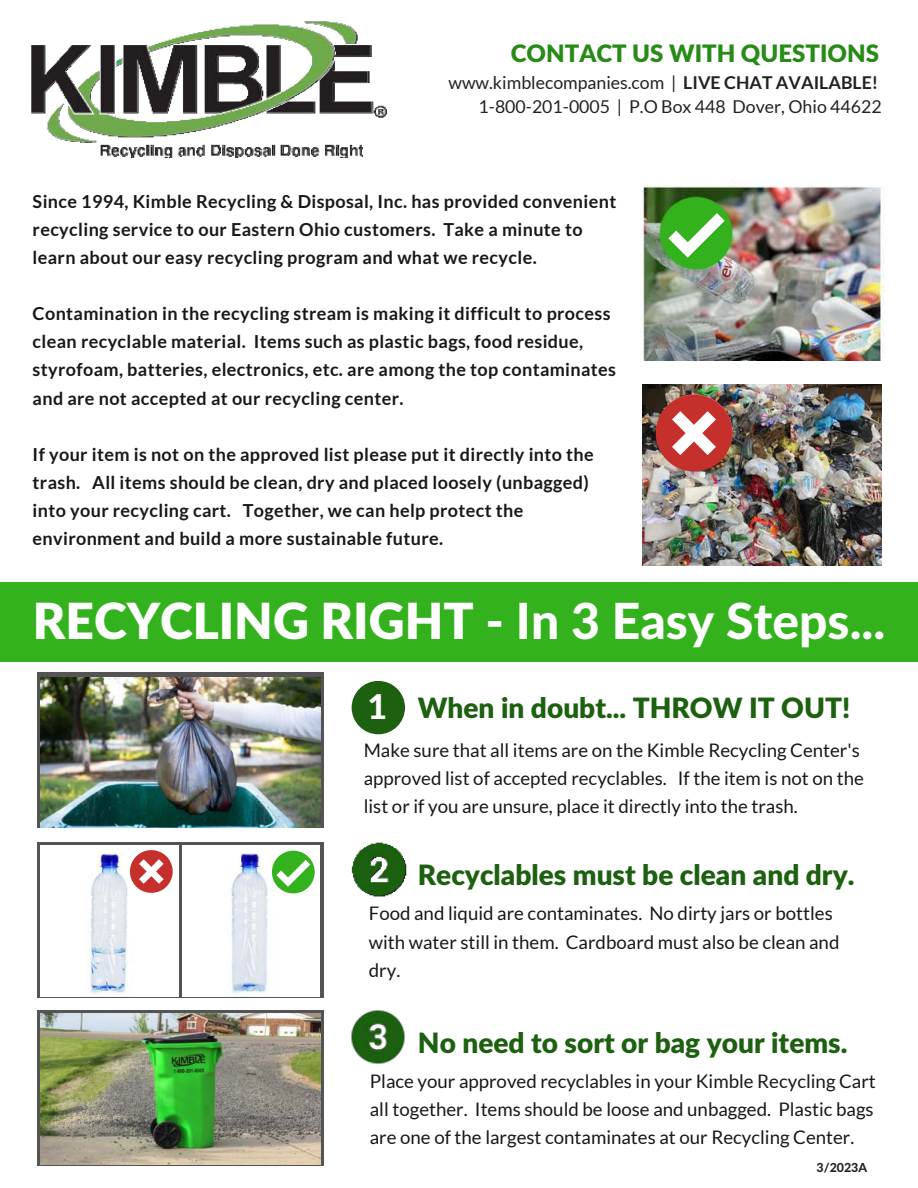
<style>
.page{position:relative;width:918px;height:1188px;background:#fff}
.page>*{position:absolute;margin:0;border:0;box-sizing:border-box;transform-origin:0 0}
.t1{font:800 49.8px "Lato Latin";color:#fff}
.t2{font:800 34.2px "Lato Latin";color:#fff}
.t3{font:900 28.05px "Lato Latin";color:#1c6010}
.t4{font:900 24px "Lato Latin";color:#288b17}
.t5{font:18.6px/28.2px "Lato";color:#181818}
.t6{font:700 18px/28.2px "Lato";letter-spacing:.02em;color:#181818}
.t7{font:17.7px/24.2px "Lato";color:#222;text-align:right}
.t8{font:800 12.45px "Lato Latin";color:#222}
.s1{font-weight:700}
.s2{font-weight:900}
</style>
<div class="page">
<div style="left:37px;top:842px;width:287px;height:156px;background:#545454"></div>
<img style="left:40px;top:846px;width:139px;height:151px">
<img style="left:31px;top:21px;width:356px;height:137px">
<img style="left:642px;top:183px;width:242px;height:178px">
<img style="left:642px;top:384px;width:240px;height:182px">
<img style="left:351px;top:842px;width:56px;height:55px">
<img style="left:351px;top:1010px;width:54px;height:54px">
<div style="left:0;top:582px;width:918px;height:79px;background:#33b21e"></div>
<div style="left:352px;top:681px;width:53px;height:53px;background:#1c6010;border-radius:50%"></div>
<img style="left:182px;top:846px;width:138px;height:151px">
<svg style="left:272px;top:851px;width:43px;height:42px;background:#7bcd6e"></svg>
<svg style="left:130px;top:850px;width:43px;height:43px;background:#dc8280"></svg>
<img style="left:661px;top:198px;width:71px;height:71px">
<img style="left:656px;top:395px;width:76px;height:76px">
<svg style="left:37px;top:1010px;width:287px;height:156px;background:#66645f"></svg>
<img style="left:40px;top:1013px;width:280px;height:151px">
<div style="left:37px;top:672px;width:287px;height:156px;background:#545454"></div>
<img style="left:40px;top:677px;width:280px;height:151px">
<h3 class="t4" style="left:511px;top:39px;width:370px">CONTACT US WITH QUESTIONS</h3>
<p class="t7" style="left:449px;top:70px;width:435px">www.kimblecompanies.com | <span class="s1">LIVE CHAT AVAILABLE!<br></span>1-800-201-0005 | P.O Box 448 Dover, Ohio 44622</p>
<p class="t6" style="left:33px;top:187px;width:585px">Since 1994, Kimble Recycling &amp; Disposal, Inc. has provided convenient recycling service to our Eastern Ohio customers. Take a minute to learn about our easy recycling program and what we recycle.</p>
<p class="t6" style="left:33px;top:299px;width:585px">Contamination in the recycling stream is making it difficult to process clean recyclable material. Items such as plastic bags, food residue, styrofoam, batteries, electronics, etc. are among the top contaminates and are not accepted at our recycling center.</p>
<p class="t6" style="left:33px;top:440px;width:563px">If your item is not on the approved list please put it directly into the trash. All items should be clean, dry and placed loosely (unbagged) into your recycling cart. Together, we can help protect the environment and build a more sustainable future.</p>
<h1 class="t1" style="left:33px;top:591px;width:854px"><span class="s2">RECYCLING RIGHT</span> - In 3 Easy Steps...</h1>
<h2 class="t2" style="left:368px;top:686px;width:21px">1</h2>
<h3 class="t3" style="left:418px;top:692px;width:434px">When in doubt... THROW IT OUT!</h3>
<p class="t5" style="left:364px;top:736px;width:502px">Make sure that all items are on the Kimble Recycling Center's approved list of accepted recyclables. If the item is not on the list or if you are unsure, place it directly into the trash.</p>
<h3 class="t3" style="left:418px;top:858px;width:438px">Recyclables must be clean and dry.</h3>
<p class="t5" style="left:369px;top:900px;width:472px">Food and liquid are contaminates. No dirty jars or bottles with water still in them. Cardboard must also be clean and dry.</p>
<h3 class="t3" style="left:418px;top:1027px;width:431px">No need to sort or bag your items.</h3>
<p class="t5" style="left:370px;top:1067px;width:508px;text-align:justify">Place your approved recyclables in your Kimble Recycling Cart all together. Items should be loose and unbagged. Plastic bags are one of the largest contaminates at our Recycling Center.</p>
<p class="t8" style="left:817px;top:1160px;width:52px">3/2023A</p>
</div>
